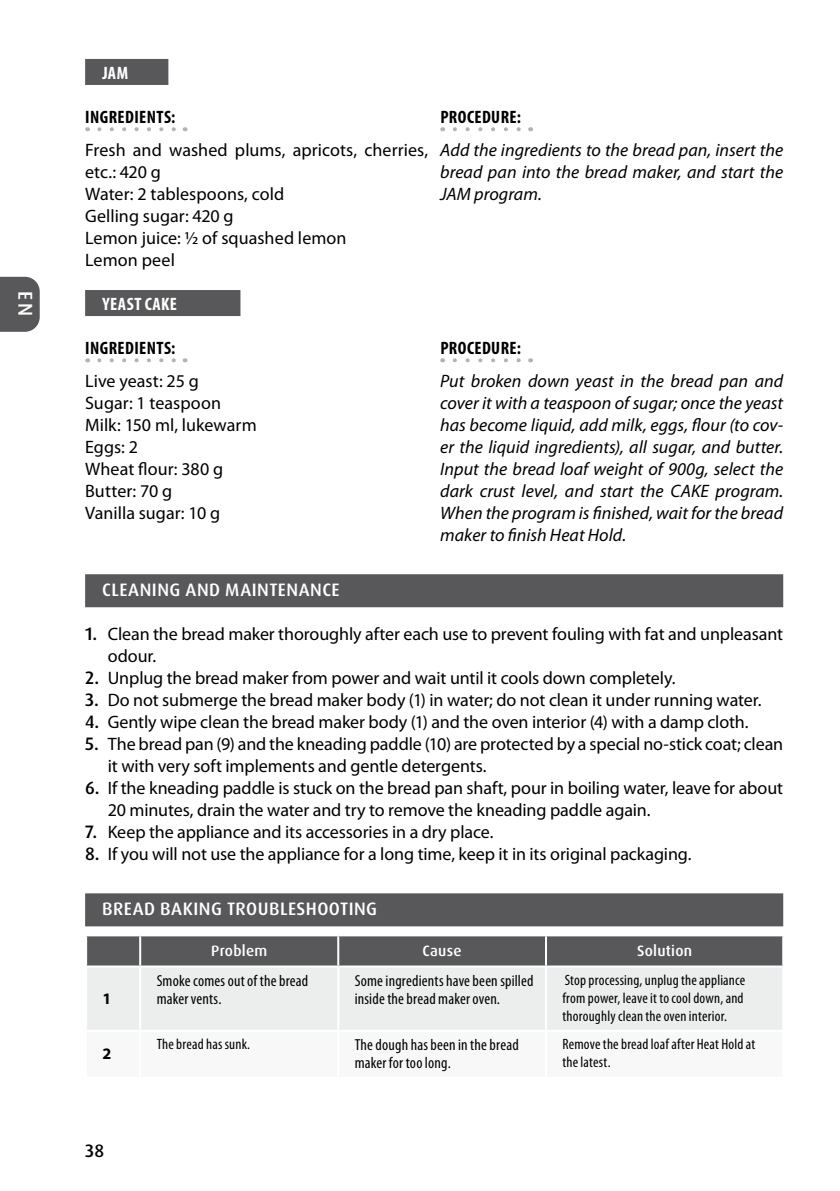
<style>
.page{position:relative;width:840px;height:1191px;background:#fff}
.page>*{position:absolute;margin:0;border:0;box-sizing:border-box;transform-origin:0 0}
.t1{font:500 20px "Dax Pro";color:#fff}
.t2{font:18px/22px "Myriad Pro";letter-spacing:-.005em;color:#000}
.t3{font:italic 18px/22px "Myriad Pro";letter-spacing:.005em;color:#000;text-align:justify}
.t4{font:500 18px "Dax Pro";letter-spacing:.025em;color:#fff}
.t5{font:700 condensed 18px "Myriad Pro";letter-spacing:.025em;color:#000}
.t6{font:700 condensed 18px "Myriad Pro";letter-spacing:.03em;color:#fff}
.t7{font:500 18px "Dax Pro";color:#000}
.t8{font:condensed 16px/18px "Myriad Pro";letter-spacing:.01em;color:#000}
.t9{font:700 16px "Myriad Pro";color:#000}
.t10{font:condensed 15px/18px "Myriad Pro";letter-spacing:.015em;color:#000;text-align:justify}
.t11{font:500 15px "Dax Pro";letter-spacing:.02em;color:#fff}
.s1{font-family:"Dax Pro";font-weight:500}
</style>
<div class="page">
<svg style="left:0;top:277px;width:40px;height:55px;background:#606062"></svg>
<div style="left:85px;top:59px;width:83px;height:26px;background:#58585a"></div>
<svg style="left:99px;top:127px;width:77px;height:4px"></svg>
<svg style="left:454px;top:127px;width:67px;height:4px"></svg>
<div style="left:85px;top:290px;width:155px;height:26px;background:#58585a"></div>
<svg style="left:99px;top:358px;width:77px;height:4px"></svg>
<svg style="left:454px;top:358px;width:67px;height:4px"></svg>
<div style="left:85px;top:574px;width:697px;height:33px;background:#58585a"></div>
<div style="left:85px;top:893px;width:697px;height:33px;background:#58585a"></div>
<div style="left:87px;top:936px;width:694px;height:29px;background:#58585a"></div>
<div style="left:87px;top:968px;width:694px;height:61px;background:#eceded"></div>
<hr style="left:139px;top:936px;width:2px;height:29px;background:#fff">
<hr style="left:337px;top:936px;width:2px;height:29px;background:#fff">
<hr style="left:544px;top:936px;width:2px;height:29px;background:#fff">
<hr style="left:139px;top:967px;width:2px;height:62px;background:#fff">
<hr style="left:337px;top:967px;width:2px;height:62px;background:#fff">
<hr style="left:544px;top:967px;width:2px;height:62px;background:#fff">
<p class="t1" style="left:38px;top:291px;width:26px;rotate:90deg">EN</p>
<p class="t6" style="left:102px;top:63px;width:27px">JAM</p>
<p class="t5" style="left:85px;top:107px;width:92px">INGREDIENTS:</p>
<p class="t2" style="left:85px;top:139px;width:344px">Fresh and washed plums, apricots, cherries, etc.: 420 g<br>Water: 2 tablespoons, cold<br>Gelling sugar: 420 g<br>Lemon juice: ½ of squashed lemon<br>Lemon peel</p>
<p class="t6" style="left:102px;top:294px;width:76px">YEAST CAKE</p>
<p class="t5" style="left:85px;top:338px;width:92px">INGREDIENTS:</p>
<p class="t2" style="left:85px;top:370px;width:173px">Live yeast: 25 g<br>Sugar: 1 teaspoon<br>Milk: 150 ml, lukewarm<br>Eggs: 2<br>Wheat flour: 380 g<br>Butter: 70 g<br>Vanilla sugar: 10 g</p>
<p class="t5" style="left:440px;top:107px;width:82px">PROCEDURE:</p>
<p class="t3" style="left:440px;top:139px;width:344px">Add the ingredients to the bread pan, insert the bread pan into the bread maker, and start the JAM program.</p>
<p class="t5" style="left:440px;top:338px;width:82px">PROCEDURE:</p>
<p class="t3" style="left:440px;top:370px;width:344px">Put broken down yeast in the bread pan and cover it with a teaspoon of sugar; once the yeast has become liquid, add milk, eggs, flour (to cov&shy;er the liquid ingredients), all sugar, and butter.<br>Input the bread loaf weight of 900g, select the dark crust level, and start the CAKE program.<br>When the program is finished, wait for the bread maker to finish Heat Hold.</p>
<p class="t4" style="left:102px;top:578px;width:239px">CLEANING AND MAINTENANCE</p>
<p class="t2" style="left:108px;top:623px;width:676px;text-indent:-23px"><span class="s1">1.</span> Clean the bread maker thoroughly after each use to prevent fouling with fat and unpleasant odour.</p>
<p class="t2" style="left:85px;top:667px;width:591px"><span class="s1">2.</span> Unplug the bread maker from power and wait until it cools down completely.</p>
<p class="t2" style="left:85px;top:689px;width:677px"><span class="s1">3.</span> Do not submerge the bread maker body (1) in water; do not clean it under running water.</p>
<p class="t2" style="left:85px;top:711px;width:664px"><span class="s1">4.</span> Gently wipe clean the bread maker body (1) and the oven interior (4) with a damp cloth.</p>
<p class="t2" style="left:108px;top:733px;width:676px;text-indent:-23px"><span class="s1">5.</span> The bread pan (9) and the kneading paddle (10) are protected by a special no-stick coat; clean it with very soft implements and gentle detergents.</p>
<p class="t2" style="left:108px;top:777px;width:676px;text-indent:-23px"><span class="s1">6.</span> If the kneading paddle is stuck on the bread pan shaft, pour in boiling water, leave for about<br>20 minutes, drain the water and try to remove the kneading paddle again.</p>
<p class="t2" style="left:85px;top:821px;width:409px"><span class="s1">7.</span> Keep the appliance and its accessories in a dry place.</p>
<p class="t2" style="left:85px;top:843px;width:607px"><span class="s1">8.</span> If you will not use the appliance for a long time, keep it in its original packaging.</p>
<p class="t4" style="left:102px;top:897px;width:276px">BREAD BAKING TROUBLESHOOTING</p>
<p class="t11" style="left:211px;top:940px;width:58px">Problem</p>
<p class="t11" style="left:422px;top:940px;width:41px">Cause</p>
<p class="t11" style="left:636px;top:940px;width:57px">Solution</p>
<p class="t9" style="left:103px;top:989px;width:10px">1</p>
<p class="t8" style="left:157px;top:972px;width:153px">Smoke comes out of the bread maker vents.</p>
<p class="t8" style="left:354px;top:972px;width:180px">Some ingredients have been spilled inside the bread maker oven.</p>
<p class="t10" style="left:562px;top:971px;width:184px">Stop processing, unplug the appliance from power, leave it to cool down, and thoroughly clean the oven interior.</p>
<p class="t9" style="left:103px;top:1044px;width:10px">2</p>
<p class="t7" style="left:85px;top:1139px;width:20px">38</p>
<p class="t10" style="left:157px;top:1035px;width:95px">The bread has sunk.</p>
<p class="t8" style="left:354px;top:1036px;width:165px">The dough has been in the bread maker for too long.</p>
<p class="t10" style="left:562px;top:1035px;width:194px">Remove the bread loaf after Heat Hold at the latest.</p>
</div>
